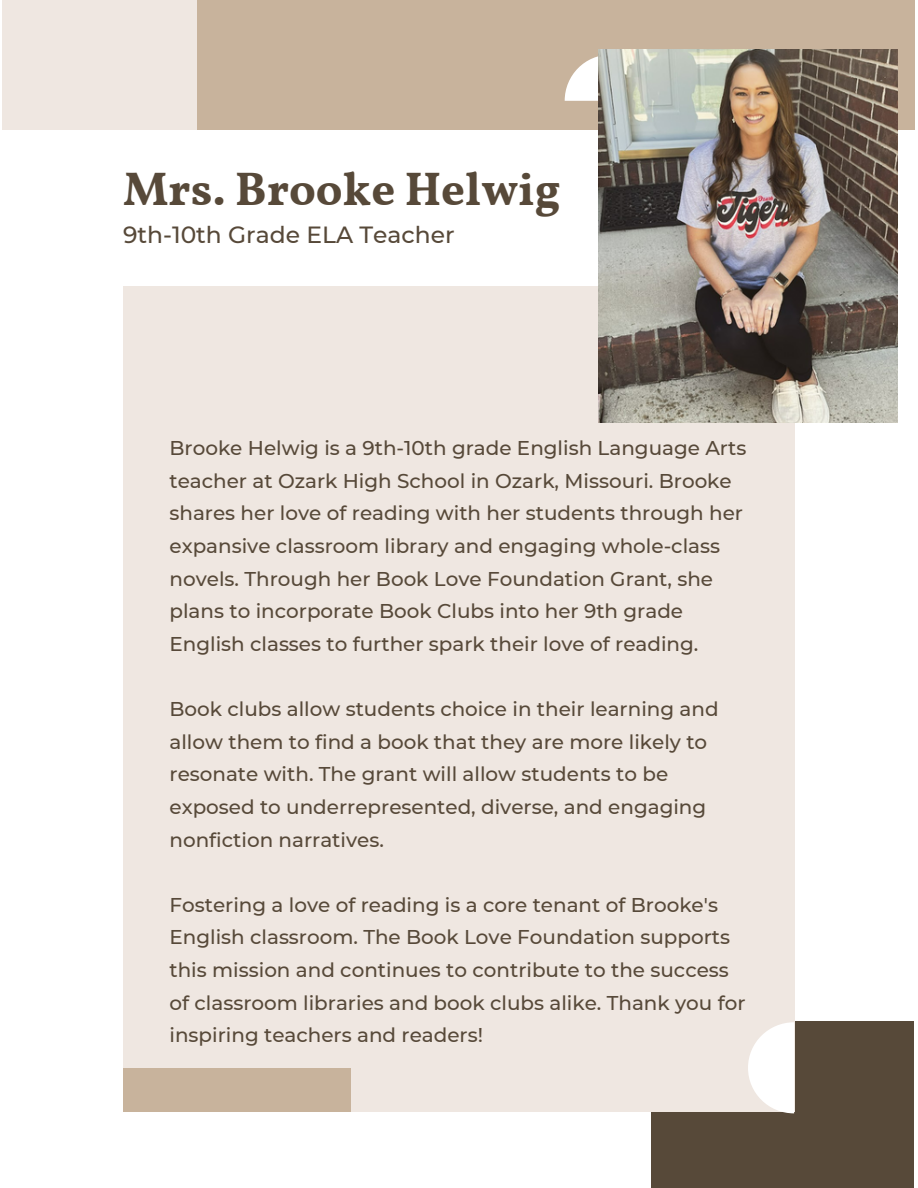
<style>
.page{position:relative;width:918px;height:1188px;background:#fff}
.page>*{position:absolute;margin:0;border:0;box-sizing:border-box;transform-origin:0 0}
.t1{font:700 46.8px "Vollkorn";color:#574939}
.t2{font:500 23.4px "Montserrat";color:#574939}
.t3{font:500 19.95px/32.7px "Montserrat";color:#574939}
</style>
<div class="page">
<div style="left:2px;top:0;width:912px;height:129px;background:#c8b39c"></div>
<div style="left:651px;top:1021px;width:263px;height:167px;background:#574939"></div>
<div style="left:123px;top:286px;width:672px;height:826px;background:#efe7e1"></div>
<div style="left:2px;top:0;width:195px;height:129px;background:#efe7e1"></div>
<svg style="left:748px;top:1022px;width:46px;height:91px"></svg>
<svg style="left:565px;top:55px;width:34px;height:46px"></svg>
<div style="left:123px;top:1068px;width:227px;height:44px;background:#c8b39c"></div>
<img style="left:599px;top:50px;width:299px;height:372px">
<p class="t1" style="left:123px;top:161px;width:439px">Mrs. Brooke Helwig</p>
<p class="t2" style="left:123px;top:220px;width:333px">9th-10th Grade ELA Teacher</p>
<p class="t3" style="left:170px;top:432px;width:578px">Brooke Helwig is a 9th-10th grade English Language Arts teacher at Ozark High School in Ozark, Missouri. Brooke shares her love of reading with her students through her expansive classroom library and engaging whole-class novels. Through her Book Love Foundation Grant, she plans to incorporate Book Clubs into her 9th grade English classes to further spark their love of reading.</p>
<p class="t3" style="left:170px;top:693px;width:551px">Book clubs allow students choice in their learning and allow them to find a book that they are more likely to resonate with. The grant will allow students to be exposed to underrepresented, diverse, and engaging nonfiction narratives.</p>
<p class="t3" style="left:170px;top:888px;width:578px">Fostering a love of reading is a core tenant of Brooke's English classroom. The Book Love Foundation supports this mission and continues to contribute to the success of classroom libraries and book clubs alike. Thank you for inspiring teachers and readers!</p>
</div>
